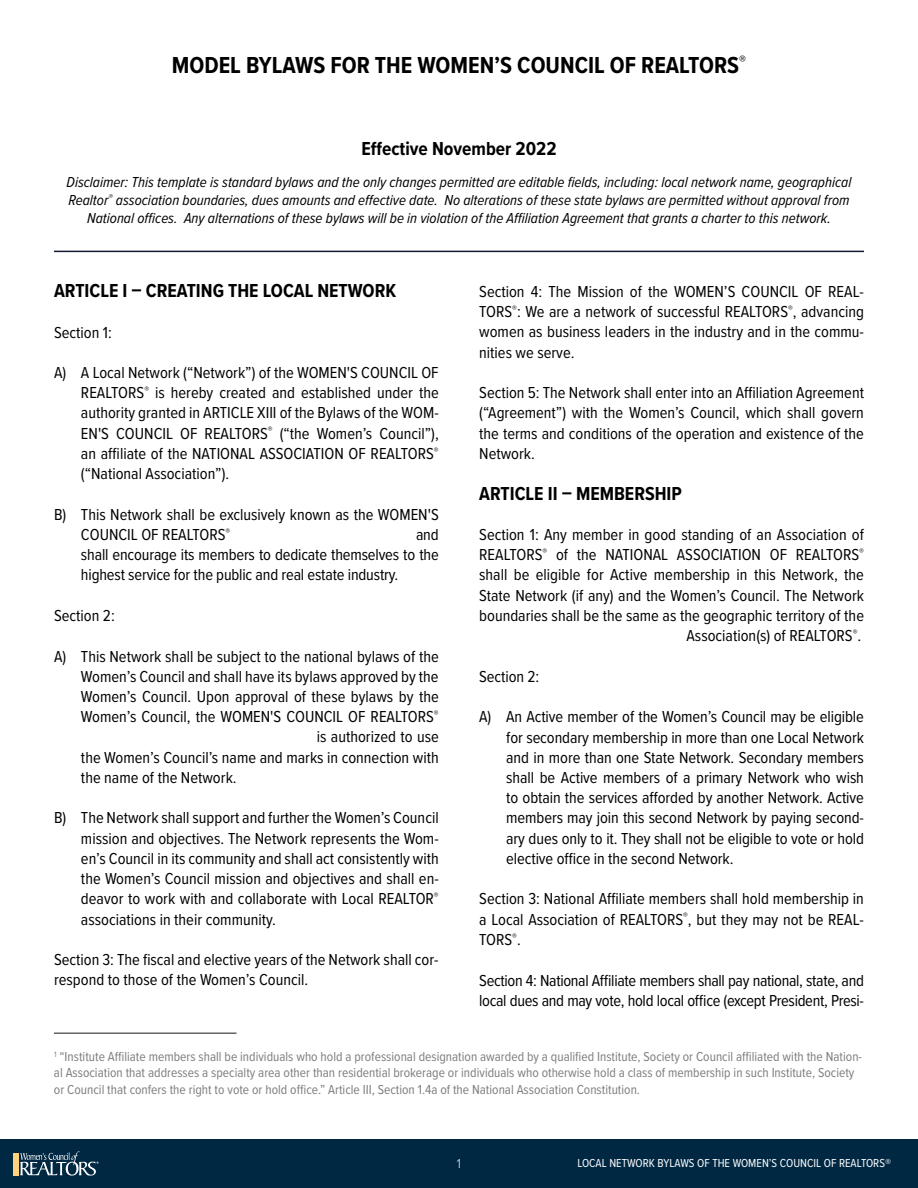
<style>
.page{position:relative;width:918px;height:1188px;background:#fff}
.page>*{position:absolute;margin:0;border:0;box-sizing:border-box;transform-origin:0 0}
.t1{font:700 24px "Proxima Nova Cond";color:#000}
.t2{font:700 19.5px "Proxima Nova Cond";color:#000}
.t3{font:16.5px/20.2px "Proxima Nova Cond";color:#000;text-align:justify}
.t4{font:16.5px/20.2px "Proxima Nova Cond";letter-spacing:-.02em;color:#000}
.t5{font:italic 15px/18px "Proxima Nova Cond";color:#000;text-align:center}
.t6{font:13.5px/16.2px "Proxima Nova Cond";color:#7c7d80}
.t7{font:13.5px "Proxima Nova Cond";color:#aec7e5}
.t8{font:12px "Proxima Nova Cond";color:#fff}
.s1{color:#fff}
</style>
<div class="page">
<div style="left:0;top:1139px;width:918px;height:49px;background:#002843"></div>
<div style="left:13px;top:1153px;width:6px;height:22px;background:#ffd27c"></div>
<svg style="left:20px;top:1151px;width:79px;height:25px"></svg>
<hr style="left:54px;top:1032px;width:183px;height:2px;background:#636466">
<hr style="left:54px;top:251px;width:810px;height:1px;background:#121733">
<h1 class="t1" style="left:172px;top:47px;width:576px">MODEL BYLAWS FOR THE WOMEN’S COUNCIL OF REALTORS<sup>®</sup></h1>
<p class="t2" style="left:361px;top:134px;width:197px">Effective November 2022</p>
<p class="t5" style="left:67px;top:173px;width:786px">Disclaimer: This template is standard bylaws and the only changes permitted are editable fields, including: local network name, geographical<br>Realtor<sup>®</sup> association boundaries, dues amounts and effective date. No alterations of these state bylaws are permitted without approval from<br>National offices. Any alternations of these bylaws will be in violation of the Affiliation Agreement that grants a charter to this network.</p>
<p class="t2" style="left:54px;top:276px;width:344px">ARTICLE I – CREATING THE LOCAL NETWORK</p>
<p class="t3" style="left:54px;top:321px;width:59px">Section 1:</p>
<p class="t3" style="left:81px;top:362px;width:359px;text-indent:-27px">A) A Local Network (“Network”) of the WOMEN'S COUNCIL OF REALTORS<sup>®</sup> is hereby created and established under the authority granted in ARTICLE XIII of the Bylaws of the WOM-EN'S COUNCIL OF REALTORS<sup>®</sup> (“the Women’s Council”), an affiliate of the NATIONAL ASSOCIATION OF REALTORS<sup>® </sup>(“National Association”).</p>
<p class="t3" style="left:81px;top:503px;width:359px;text-indent:-27px">B) This Network shall be exclusively known as the WOMEN'S COUNCIL OF REALTORS<sup>®</sup> <span class="s1">[ Insert network name ]</span> and shall encourage its members to dedicate themselves to the highest service for the public and real estate industry.</p>
<p class="t3" style="left:54px;top:605px;width:62px">Section 2:</p>
<p class="t3" style="left:54px;top:645px;width:386px">A) This Network shall be subject to the national bylaws of the</p>
<p class="t3" style="left:81px;top:665px;width:359px">Women’s Council and shall have its bylaws approved by the</p>
<p class="t3" style="left:81px;top:686px;width:359px">Women’s Council. Upon approval of these bylaws by the</p>
<p class="t3" style="left:81px;top:706px;width:359px">Women’s Council, the WOMEN'S COUNCIL OF REALTORS<sup>®</sup></p>
<p class="t3" style="left:305px;top:726px;width:136px"><span class="s1">]</span> is authorized to use</p>
<p class="t3" style="left:81px;top:746px;width:359px">the Women’s Council’s name and marks in connection with</p>
<p class="t3" style="left:81px;top:767px;width:157px">the name of the Network.</p>
<p class="t3" style="left:81px;top:807px;width:359px;text-indent:-27px">B) The Network shall support and further the Women’s Council mission and objectives. The Network represents the Wom&shy;en’s Council in its community and shall act consistently with the Women’s Council mission and objectives and shall en&shy;deavor to work with and collaborate with Local REALTOR<sup>® </sup>associations in their community.</p>
<p class="t3" style="left:54px;top:949px;width:386px">Section 3: The fiscal and elective years of the Network shall cor&shy;respond to those of the Women’s Council.</p>
<p class="t3" style="left:479px;top:281px;width:386px">Section 4: The Mission of the WOMEN’S COUNCIL OF REAL-TORS<sup>®</sup>: We are a network of successful REALTORS<sup>®</sup>, advancing women as business leaders in the industry and in the commu&shy;nities we serve.</p>
<p class="t3" style="left:479px;top:382px;width:386px">Section 5: The Network shall enter into an Affiliation Agreement (“Agreement”) with the Women’s Council, which shall govern the terms and conditions of the operation and existence of the Network.</p>
<p class="t2" style="left:479px;top:479px;width:204px">ARTICLE II – MEMBERSHIP</p>
<p class="t3" style="left:479px;top:524px;width:386px;text-align:right">Section 1: Any member in good standing of an Association of REALTORS<sup>®</sup> of the NATIONAL ASSOCIATION OF REALTORS<sup>® </sup>shall be eligible for Active membership in this Network, the State Network (if any) and the Women’s Council. The Network boundaries shall be the same as the geographic territory of the <span class="s1">]</span> Association(s) of REALTORS<sup>®</sup>.</p>
<p class="t3" style="left:479px;top:665px;width:62px">Section 2:</p>
<p class="t3" style="left:506px;top:706px;width:359px;text-indent:-27px">A) An Active member of the Women’s Council may be eligible for secondary membership in more than one Local Network and in more than one State Network. Secondary members shall be Active members of a primary Network who wish to obtain the services afforded by another Network. Active members may join this second Network by paying second&shy;ary dues only to it. They shall not be eligible to vote or hold elective office in the second Network.</p>
<p class="t3" style="left:479px;top:888px;width:386px">Section 3: National Affiliate members shall hold membership in a Local Association of REALTORS<sup>®</sup>, but they may not be REAL-TORS<sup>®</sup>.</p>
<p class="t4" style="left:479px;top:969px;width:386px">Section 4: National Affiliate members shall pay national, state, and local dues and may vote, hold local office (except President, Presi-</p>
<p class="t6" style="left:54px;top:1048px;width:810px"><sup>1</sup> “Institute Affiliate members shall be individuals who hold a professional designation awarded by a qualified Institute, Society or Council affiliated with the Nation&shy;al Association that addresses a specialty area other than residential brokerage or individuals who otherwise hold a class of membership in such Institute, Society or Council that confers the right to vote or hold office.” Article III, Section 1.4a of the National Association Constitution.</p>
<p class="t7" style="left:457px;top:1153px;width:6px">1</p>
<p class="t8" style="left:577px;top:1154px;width:315px">LOCAL NETWORK BYLAWS OF THE WOMEN’S COUNCIL OF REALTORS®</p>
</div>
